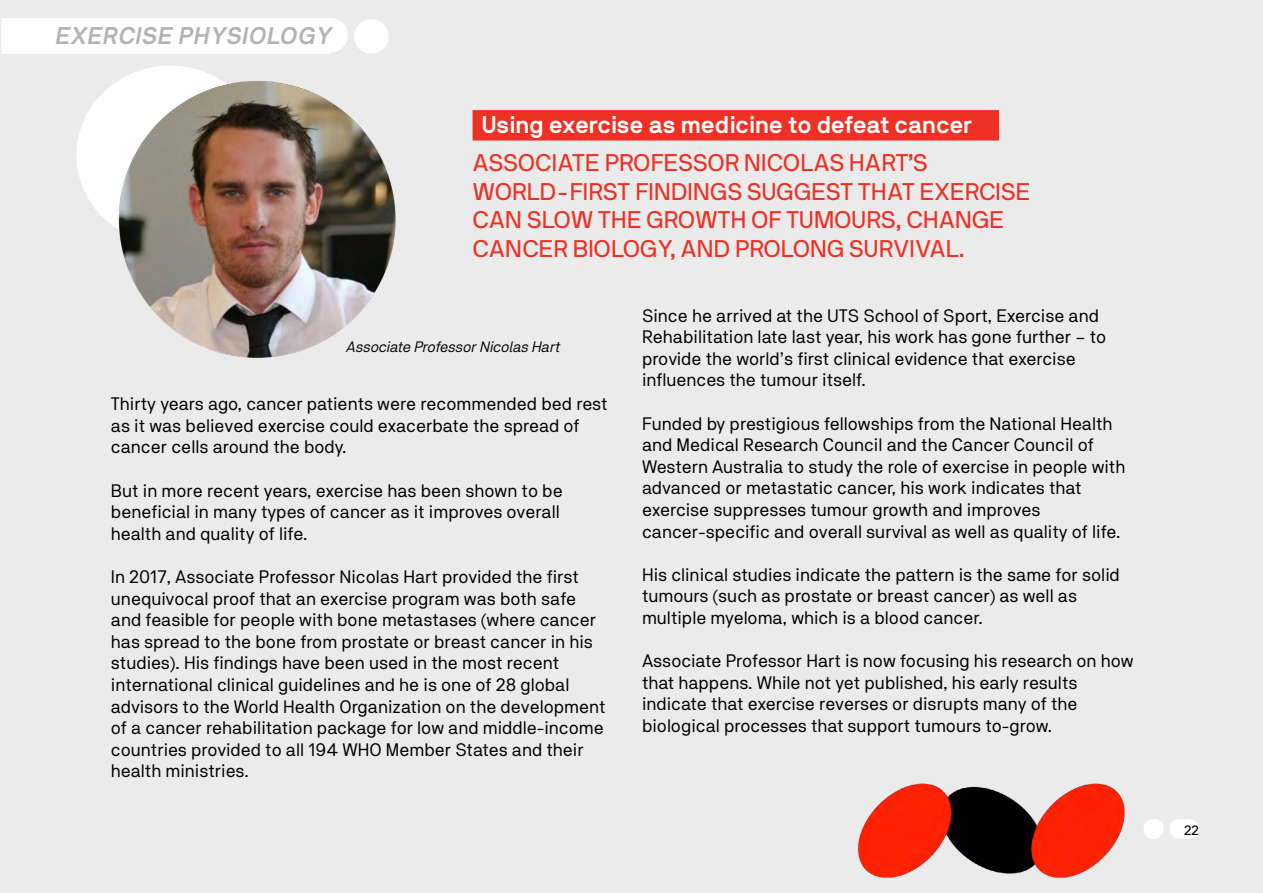
<style>
.page{position:relative;width:1263px;height:893px;background:#ebebeb}
.page>*{position:absolute;margin:0;border:0;box-sizing:border-box;transform-origin:0 0}
.t1{font:24px/28.8px "NB International Pro";color:#ee3124}
.t2{font:700 24px "NB International Pro";color:#fff}
.t3{font:italic 700 24px "NB International Pro";color:#b3b3b3}
.t4{font:18px/21.6px "NB Akademie Std";color:#000}
.t5{font:italic 15px "NB Akademie Std";color:#000}
.t6{font:13.5px "NB International Pro";color:#000}
</style>
<div class="page">
<div style="left:76px;top:66px;width:188px;height:179px;background:#fff;border-radius:50%"></div>
<img style="left:827px;top:772px;width:327px;height:121px">
<div style="left:1169px;top:819px;width:21px;height:20px;background:#fff;border-radius:50%"></div>
<div style="left:1178px;top:819px;width:21px;height:20px;background:#fff;border-radius:50%"></div>
<div style="left:1143px;top:819px;width:21px;height:20px;background:#fff;border-radius:50%"></div>
<div style="left:473px;top:110px;width:526px;height:31px;background:#ee3124;border:2px solid #ee3124"></div>
<img style="left:88px;top:51px;width:324px;height:328px">
<div style="left:314px;top:19px;width:33px;height:33px;background:#fff;border-radius:50%"></div>
<div style="left:313px;top:18px;width:35px;height:35px;border:2px solid #fff;border-radius:50%"></div>
<div style="left:2px;top:19px;width:327px;height:34px;background:#fff"></div>
<div style="left:355px;top:20px;width:33px;height:33px;background:#fff;border-radius:50%"></div>
<div style="left:354px;top:19px;width:35px;height:35px;border:2px solid #fff;border-radius:50%"></div>
<h1 class="t3" style="left:56px;top:22px;width:279px">EXERCISE PHYSIOLOGY</h1>
<h1 class="t2" style="left:481px;top:111px;width:493px">Using exercise as medicine to defeat cancer</h1>
<h1 class="t1" style="left:473px;top:148px;width:559px">ASSOCIATE PROFESSOR NICOLAS HART’S WORLD-FIRST FINDINGS SUGGEST THAT EXERCISE CAN SLOW THE GROWTH OF TUMOURS, CHANGE CANCER BIOLOGY, AND PROLONG SURVIVAL.</h1>
<p class="t5" style="left:347px;top:338px;width:215px">Associate Professor Nicolas Hart</p>
<p class="t4" style="left:111px;top:393px;width:498px">Thirty years ago, cancer patients were recommended bed rest as it was believed exercise could exacerbate the spread of cancer cells around the body.</p>
<p class="t4" style="left:111px;top:479px;width:453px">But in more recent years, exercise has been shown to be beneficial in many types of cancer as it improves overall health and quality of life.</p>
<p class="t4" style="left:111px;top:566px;width:496px">In 2017, Associate Professor Nicolas Hart provided the first unequivocal proof that an exercise program was both safe and feasible for people with bone metastases (where cancer has spread to the bone from prostate or breast cancer in his studies). His findings have been used in the most recent international clinical guidelines and he is one of 28 global advisors to the World Health Organization on the development of a cancer rehabilitation package for low and middle-income countries provided to all 194 WHO Member States and their health ministries.</p>
<p class="t4" style="left:642px;top:304px;width:466px">Since he arrived at the UTS School of Sport, Exercise and Rehabilitation late last year, his work has gone further – to provide the world’s first clinical evidence that exercise influences the tumour itself.</p>
<p class="t4" style="left:642px;top:412px;width:485px">Funded by prestigious fellowships from the National Health and Medical Research Council and the Cancer Council of Western Australia to study the role of exercise in people with advanced or metastatic cancer, his work indicates that exercise suppresses tumour growth and improves cancer-specific and overall survival as well as quality of life.</p>
<p class="t4" style="left:642px;top:564px;width:479px">His clinical studies indicate the pattern is the same for solid tumours (such as prostate or breast cancer) as well as multiple myeloma, which is a blood cancer.</p>
<p class="t4" style="left:642px;top:650px;width:493px">Associate Professor Hart is now focusing his research on how that happens. While not yet published, his early results indicate that exercise reverses or disrupts many of the biological processes that support tumours to-grow.</p>
<p class="t6" style="left:1184px;top:823px;width:16px">22</p>
</div>
